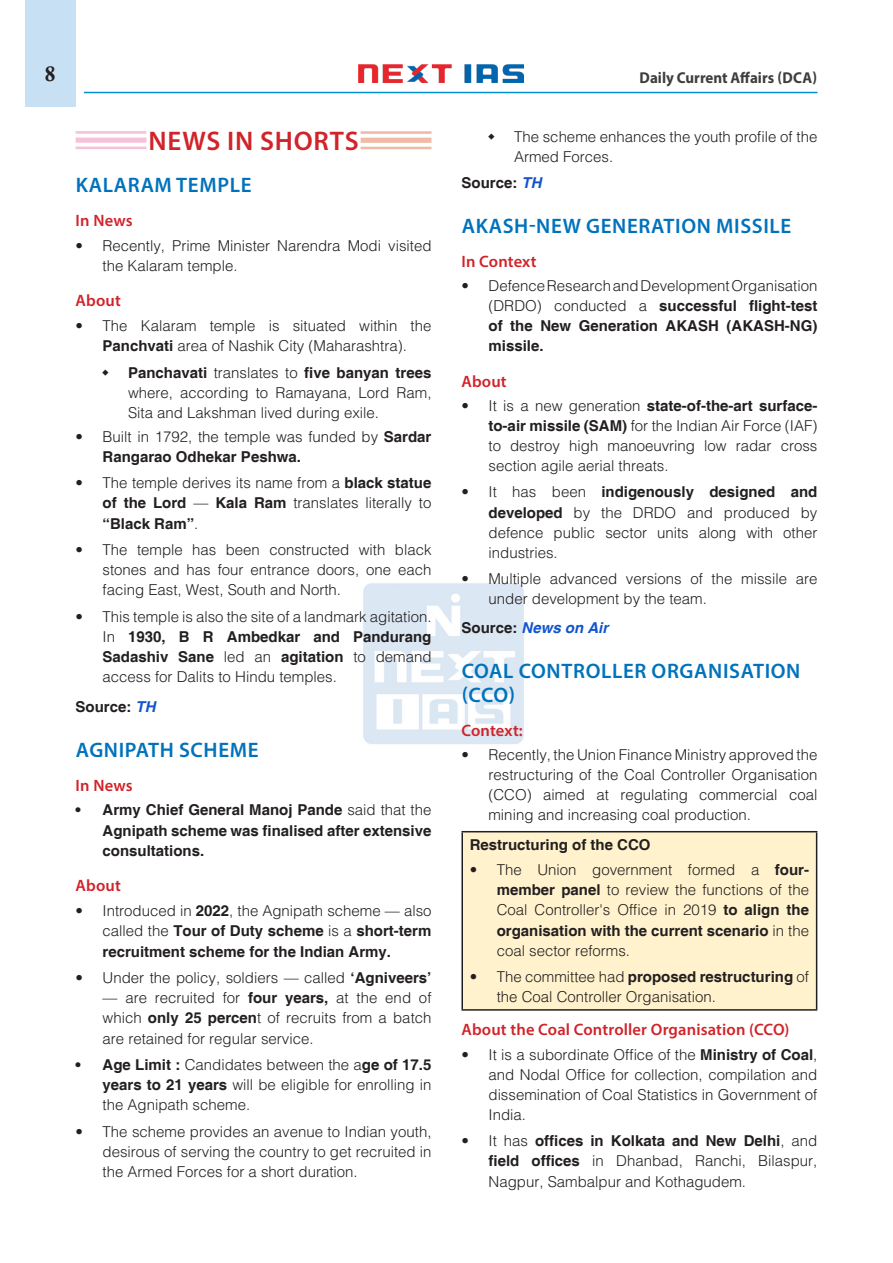
<style>
.page{position:relative;width:893px;height:1263px;background:#fff}
.page>*{position:absolute;margin:0;border:0;box-sizing:border-box;transform-origin:0 0}
.News_In_Short__headi{font:600 27px "Myriad Pro";letter-spacing:.03em;color:#d1232a}
.H-1{font:600 21px/24px "Myriad Pro";letter-spacing:.03em;color:#0072bc}
.t1{font:21px "Calis MT Bol";color:#231f20}
.H-2{font:600 16.5px "Myriad Pro";letter-spacing:.01em;color:#d1232a}
.t2{font:700 15.75px "Myriad Pro";color:#3e3e3f;scale:.95 1}
.t3{font:300 15px/20.2px "Helvetica";color:#231f20;text-align:justify}
.body{font:700 15px/20.2px "Helvetica";color:#231f20;text-align:justify}
.body-2{font:italic 700 15px "Helvetica";color:#15c}
.s1{font-weight:700}
.s2{font-style:italic;color:#15c}
.s3{font-weight:300}
.s4{font-style:normal;color:#231f20}
</style>
<div class="page">
<div style="left:25px;top:0;width:51px;height:107px;background:#c7e0f3"></div>
<img style="left:359px;top:64px;width:165px;height:19px">
<hr style="left:84px;top:92px;width:733px;height:1px;background:#008fd5">
<img style="left:363px;top:583px;width:161px;height:161px">
<hr style="left:361px;top:131px;width:70px;height:3px;background:#f0baa6">
<div style="left:361px;top:138px;width:70px;height:5px;background:#f0baa6"></div>
<hr style="left:361px;top:147px;width:70px;height:2px;background:#f0baa6">
<hr style="left:76px;top:131px;width:70px;height:3px;background:#f7c1d9">
<div style="left:76px;top:138px;width:70px;height:5px;background:#f7c1d9"></div>
<hr style="left:76px;top:147px;width:70px;height:2px;background:#f7c1d9">
<div style="left:462px;top:832px;width:355px;height:178px;background:#fff2cc"></div>
<hr style="left:461px;top:831px;width:356px;height:1px;background:#231f20">
<hr style="left:461px;top:1009px;width:356px;height:2px;background:#231f20">
<hr style="left:461px;top:832px;width:2px;height:177px;background:#231f20">
<hr style="left:816px;top:832px;width:1px;height:177px;background:#231f20">
<h2 class="t1" style="left:45px;top:62px;width:12px">8</h2>
<p class="t2" style="left:640px;top:67px;width:188px">Daily Current Affairs (DCA)</p>
<p class="News_In_Short__headi" style="left:148px;top:124px;width:212px">NEWS IN SHORTS</p>
<p class="H-1" style="left:76px;top:172px;width:177px">KALARAM TEMPLE</p>
<p class="H-2" style="left:76px;top:210px;width:58px">In News</p>
<p class="t3" style="left:103px;top:235px;width:330px;text-indent:-27px">• Recently, Prime Minister Narendra Modi visited the Kalaram temple.</p>
<p class="H-2" style="left:76px;top:290px;width:47px">About</p>
<p class="t3" style="left:76px;top:315px;width:357px;text-align:center">• The Kalaram temple is situated within the<br><span class="s1">Panchvati</span> area of Nashik City (Maharashtra).</p>
<p class="t3" style="left:128px;top:362px;width:305px"><span class="s1">Panchavati</span> translates to <span class="s1">five banyan trees </span>where, according to Ramayana, Lord Ram, Sita and Lakshman lived during exile.</p>
<p class="t3" style="left:103px;top:426px;width:330px;text-indent:-27px">• Built in 1792, the temple was funded by <span class="s1">Sardar<br>Rangarao Odhekar Peshwa.</span></p>
<p class="t3" style="left:103px;top:472px;width:330px;text-indent:-27px">• The temple derives its name from a <span class="s1">black statue of the Lord</span> — <span class="s1">Kala Ram</span> translates literally to <span class="s1">“Black Ram”</span>.</p>
<p class="t3" style="left:103px;top:539px;width:330px;text-indent:-27px">• The temple has been constructed with black stones and has four entrance doors, one each facing East, West, South and North.</p>
<p class="t3" style="left:103px;top:606px;width:330px;text-indent:-27px">• This temple is also the site of a landmark agitation.<br>In <span class="s1">1930, B R Ambedkar and Pandurang Sadashiv Sane</span> led an <span class="s1">agitation</span> to demand access for Dalits to Hindu temples.</p>
<p class="body" style="left:76px;top:697px;width:82px">Source: <span class="s2">TH</span></p>
<p class="H-1" style="left:76px;top:737px;width:184px">AGNIPATH SCHEME</p>
<p class="H-2" style="left:76px;top:775px;width:58px">In News</p>
<p class="body" style="left:103px;top:801px;width:330px;text-indent:-27px">• Army Chief General Manoj Pande <span class="s3">said that the </span>Agnipath scheme was finalised after extensive consultations.</p>
<p class="H-2" style="left:76px;top:875px;width:47px">About</p>
<p class="body" style="left:103px;top:901px;width:330px;text-indent:-27px"><span class="s3">• Introduced in</span> 2022<span class="s3">, the Agnipath scheme — also called the</span> Tour of Duty scheme <span class="s3">is a</span> short-term recruitment scheme for the Indian Army.</p>
<p class="t3" style="left:76px;top:967px;width:357px">• Under the policy, soldiers — called <span class="s1">‘Agniveers’</span></p>
<p class="t3" style="left:103px;top:987px;width:330px">— are recruited for <span class="s1">four years,</span> at the end of which <span class="s1">only 25 percen</span>t of recruits from a batch are retained for regular service.</p>
<p class="t3" style="left:103px;top:1054px;width:330px;text-indent:-27px"><span class="s1">• Age Limit :</span> Candidates between the a<span class="s1">ge of 17.5 years to 21 years</span> will be eligible for enrolling in the Agnipath scheme.</p>
<p class="t3" style="left:103px;top:1121px;width:330px;text-indent:-27px">• The scheme provides an avenue to Indian youth, desirous of serving the country to get recruited in the Armed Forces for a short duration.</p>
<p class="t3" style="left:514px;top:126px;width:305px">The scheme enhances the youth profile of the<br>Armed Forces.</p>
<p class="body" style="left:461px;top:173px;width:82px">Source: <span class="s2">TH</span></p>
<p class="H-1" style="left:462px;top:213px;width:331px">AKASH-NEW GENERATION MISSILE</p>
<p class="H-2" style="left:461px;top:250px;width:77px">In Context</p>
<p class="body" style="left:488px;top:276px;width:330px;text-indent:-27px"><span class="s3">• Defence Research and Development Organisation (DRDO) conducted a</span> successful flight-test of the New Generation AKASH (AKASH-NG) missile.</p>
<p class="H-2" style="left:461px;top:371px;width:47px">About</p>
<p class="t3" style="left:488px;top:395px;width:330px;text-indent:-27px">• It is a new generation <span class="s1">state-of-the-art surface&shy;to-air missile (SAM)</span> for the Indian Air Force (IAF) to destroy high manoeuvring low radar cross section agile aerial threats.</p>
<p class="t3" style="left:488px;top:482px;width:330px;text-indent:-27px">• It has been <span class="s1">indigenously designed and developed</span> by the DRDO and produced by defence public sector units along with other industries.</p>
<p class="t3" style="left:488px;top:568px;width:330px;text-indent:-27px">• Multiple advanced versions of the missile are under development by the team.</p>
<p class="body-2" style="left:461px;top:618px;width:148px"><span class="s4">Source:</span> News on Air</p>
<p class="H-1" style="left:462px;top:658px;width:340px">COAL CONTROLLER ORGANISATION (CCO)</p>
<p class="H-2" style="left:461px;top:720px;width:63px">Context:</p>
<p class="t3" style="left:488px;top:744px;width:330px;text-indent:-27px">• Recently, the Union Finance Ministry approved the restructuring of the Coal Controller Organisation (CCO) aimed at regulating commercial coal mining and increasing coal production.</p>
<p class="body" style="left:470px;top:835px;width:182px">Restructuring of the CCO</p>
<p class="t3" style="left:497px;top:859px;width:314px;text-indent:-27px">• The Union government formed a <span class="s1">four&shy;member panel</span> to review the functions of the Coal Controller's Office in 2019 <span class="s1">to align the organisation with the current scenario</span> in the coal sector reforms.</p>
<p class="t3" style="left:497px;top:966px;width:314px;text-indent:-27px">• The committee had <span class="s1">proposed restructuring</span> of the Coal Controller Organisation.</p>
<p class="H-2" style="left:461px;top:1019px;width:330px">About the Coal Controller Organisation (CCO)</p>
<p class="t3" style="left:488px;top:1044px;width:330px;text-indent:-27px">• It is a subordinate Office of the <span class="s1">Ministry of Coal</span>, and Nodal Office for collection, compilation and dissemination of Coal Statistics in Government of India.</p>
<p class="t3" style="left:488px;top:1130px;width:330px;text-indent:-27px">• It has <span class="s1">offices in Kolkata and New Delhi</span>, and <span class="s1">field offices</span> in Dhanbad, Ranchi, Bilaspur, Nagpur, Sambalpur and Kothagudem.</p>
</div>
